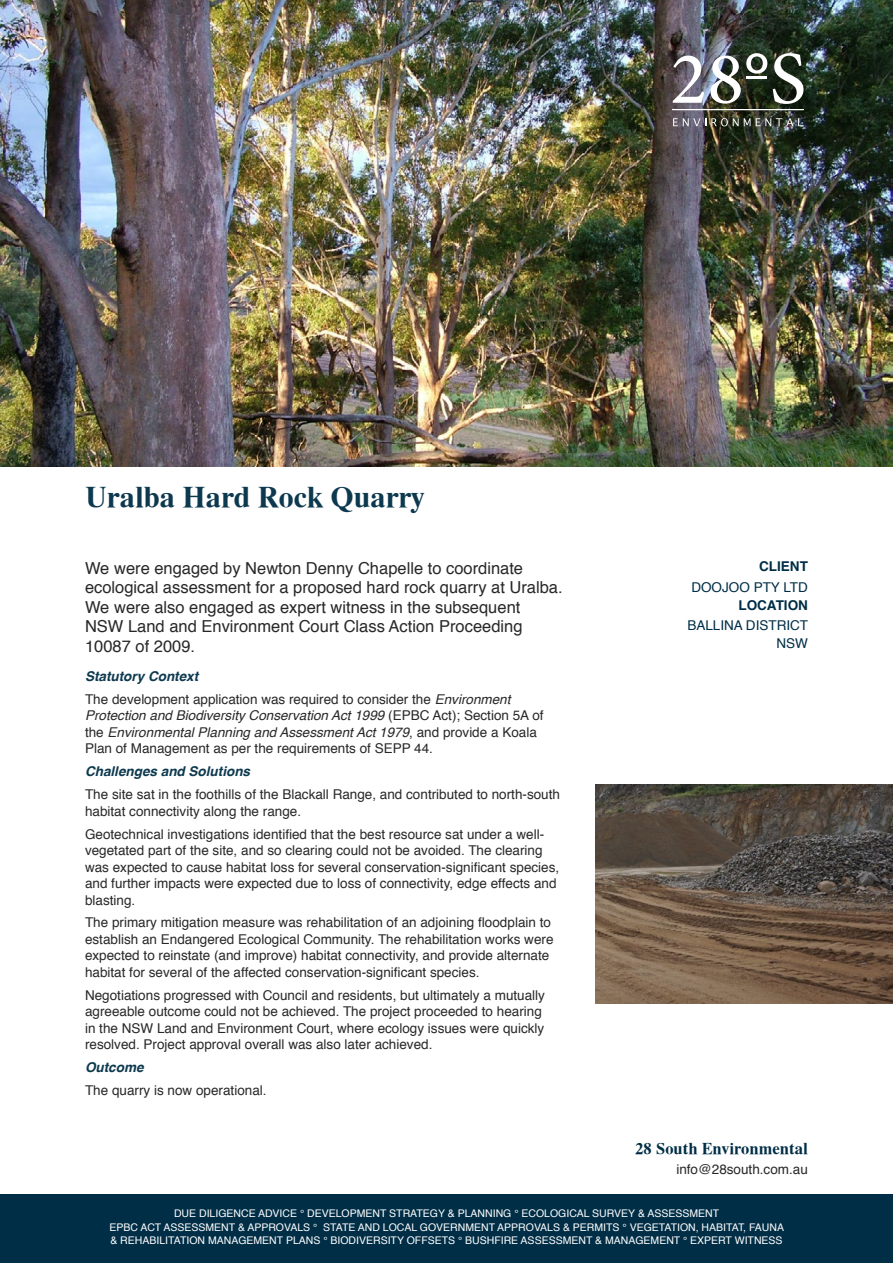
<style>
.page{position:relative;width:893px;height:1263px;background:#fff}
.page>*{position:absolute;margin:0;border:0;box-sizing:border-box;transform-origin:0 0}
.t1{font:700 30px "Tiempo";color:#0d394f}
.t2{font:16.5px/19.5px "Helvetica";color:#292829}
.t3{font:700 16.5px "Tiempo";color:#002e46}
.t4{font:13.5px/16.5px "Helvetica";color:#292829}
.t5{font:13.5px/18px "Helvetica";color:#002e46;text-align:right}
.t6{font:italic 700 13.5px "Helvetica";color:#0d394f}
.t7{font:700 13.5px "Helvetica";color:#002e46}
.t8{font:10.5px/13.5px "Helvetica";color:#fff;text-align:center}
.s1{font-weight:700;font-style:italic;color:#0d394f}
.s2{font-style:italic}
</style>
<div class="page">
<div style="left:0;top:1195px;width:893px;height:68px;background:#002e46"></div>
<img style="left:0;top:0;width:893px;height:466px">
<img style="left:595px;top:784px;width:298px;height:219px">
<svg style="left:673px;top:56px;width:31px;height:47px"></svg>
<svg style="left:710px;top:53px;width:57px;height:51px"></svg>
<svg style="left:773px;top:53px;width:30px;height:51px"></svg>
<svg style="left:673px;top:118px;width:77px;height:8px"></svg>
<svg style="left:756px;top:118px;width:47px;height:8px"></svg>
<hr style="left:746px;top:77px;width:21px;height:2px;background:#fff">
<hr style="left:672px;top:110px;width:131px;height:1px;background:#fff">
<h1 class="t1" style="left:85px;top:479px;width:341px">Uralba Hard Rock Quarry</h1>
<p class="t2" style="left:85px;top:559px;width:479px">We were engaged by Newton Denny Chapelle to coordinate ecological assessment for a proposed hard rock quarry at Uralba.<br>We were also engaged as expert witness in the subsequent NSW Land and Environment Court Class Action Proceeding 10087 of 2009.</p>
<p class="t4" style="left:85px;top:665px;width:427px;line-height:23px"><span class="s1">Statutory Context<br></span>The development application was required to consider the <span class="s2">Environment</span></p>
<p class="t4" style="left:85px;top:708px;width:460px"><span class="s2">Protection and Biodiversity Conservation Act 1999</span> (EPBC Act); Section 5A of the <span class="s2">Environmental Planning and Assessment Act 1979</span>, and provide a Koala<br>Plan of Management as per the requirements of SEPP 44.</p>
<p class="t6" style="left:85px;top:760px;width:167px">Challenges and Solutions</p>
<p class="t4" style="left:85px;top:786px;width:476px">The site sat in the foothills of the Blackall Range, and contributed to north-south habitat connectivity along the range.</p>
<p class="t4" style="left:85px;top:826px;width:476px">Geotechnical investigations identified that the best resource sat under a well&shy;vegetated part of the site, and so clearing could not be avoided. The clearing was expected to cause habitat loss for several conservation-significant species, and further impacts were expected due to loss of connectivity, edge effects and blasting.</p>
<p class="t4" style="left:85px;top:915px;width:470px">The primary mitigation measure was rehabilitation of an adjoining floodplain to establish an Endangered Ecological Community. The rehabilitation works were expected to reinstate (and improve) habitat connectivity, and provide alternate habitat for several of the affected conservation-significant species.</p>
<p class="t4" style="left:85px;top:987px;width:461px">Negotiations progressed with Council and residents, but ultimately a mutually agreeable outcome could not be achieved. The project proceeded to hearing in the NSW Land and Environment Court, where ecology issues were quickly resolved. Project approval overall was also later achieved.</p>
<p class="t6" style="left:85px;top:1056px;width:60px">Outcome</p>
<p class="t4" style="left:85px;top:1082px;width:183px">The quarry is now operational.</p>
<p class="t7" style="left:759px;top:556px;width:50px">CLIENT</p>
<p class="t5" style="left:691px;top:578px;width:118px">DOOJOO PTY LTD</p>
<p class="t7" style="left:738px;top:594px;width:71px">LOCATION</p>
<p class="t5" style="left:687px;top:616px;width:122px">BALLINA DISTRICT<br>NSW</p>
<p class="t3" style="left:635px;top:1139px;width:174px">28 South Environmental</p>
<p class="t4" style="left:676px;top:1161px;width:133px">info@28south.com.au</p>
<p class="t8" style="left:109px;top:1207px;width:676px">DUE DILIGENCE ADVICE ° DEVELOPMENT STRATEGY &amp; PLANNING ° ECOLOGICAL SURVEY &amp; ASSESSMENT<br>EPBC ACT ASSESSMENT &amp; APPROVALS ° STATE AND LOCAL GOVERNMENT APPROVALS &amp; PERMITS ° VEGETATION, HABITAT, FAUNA &amp; REHABILITATION MANAGEMENT PLANS ° BIODIVERSITY OFFSETS ° BUSHFIRE ASSESSMENT &amp; MANAGEMENT ° EXPERT WITNESS</p>
</div>
